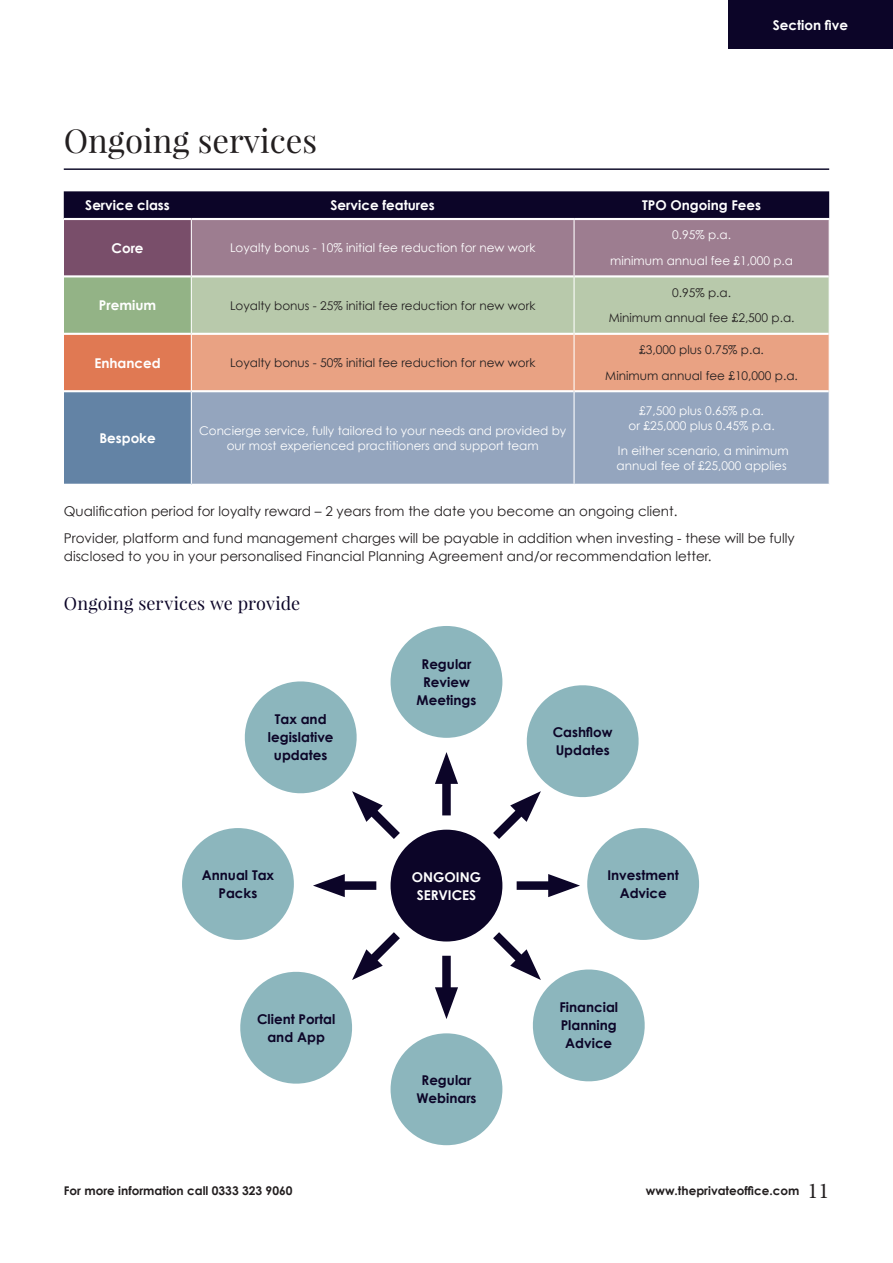
<style>
.page{position:relative;width:893px;height:1263px;background:#fff}
.page>*{position:absolute;margin:0;border:0;box-sizing:border-box;transform-origin:0 0}
.t1{font:33px "Playfair Display";color:#231f20}
.t2{font:18px "Playfair Display";letter-spacing:.005em;color:#0c0528}
.t3{font:13.5px/26.5px "Century Gothic";color:#231f20}
.t4{font:700 13.5px/18px "Century Gothic";color:#0c0528;text-align:center}
.t5{font:700 13.5px/18px "Century Gothic";color:#fff;text-align:center}
.t6{font:12px/15px "Century Gothic";color:#fff;text-align:center}
.t7{font:12px/25.7px "Century Gothic";color:#231f20;text-align:center}
.t8{font:700 12px "Century Gothic";color:#231f20}
.s1{font-family:"Minion Pro";font-weight:400;font-size:22.5px}
</style>
<div class="page">
<hr style="left:64px;top:168px;width:765px;height:2px;background:#13102d">
<div style="left:728px;top:0;width:165px;height:49px;background:#0c0528"></div>
<svg style="left:64px;top:191px;width:765px;height:199px;background:#a38880"></svg>
<div style="left:64px;top:391px;width:127px;height:94px;background:#6383a5"></div>
<div style="left:192px;top:392px;width:637px;height:92px;background:#94a5be"></div>
<hr style="left:64px;top:218px;width:127px;height:2px;background:#fff">
<hr style="left:191px;top:218px;width:383px;height:2px;background:#fff">
<hr style="left:574px;top:218px;width:256px;height:2px;background:#fff">
<hr style="left:64px;top:275px;width:127px;height:2px;background:#fff">
<hr style="left:192px;top:275px;width:381px;height:2px;background:#fff">
<hr style="left:575px;top:275px;width:254px;height:2px;background:#fff">
<hr style="left:64px;top:333px;width:127px;height:2px;background:#fff">
<hr style="left:192px;top:333px;width:381px;height:2px;background:#fff">
<hr style="left:575px;top:333px;width:254px;height:2px;background:#fff">
<hr style="left:64px;top:390px;width:127px;height:2px;background:#fff">
<hr style="left:64px;top:484px;width:127px;height:2px;background:#fff">
<hr style="left:191px;top:220px;width:1px;height:56px;background:#fff">
<hr style="left:191px;top:276px;width:1px;height:58px;background:#fff">
<hr style="left:191px;top:334px;width:1px;height:57px;background:#fff">
<hr style="left:573px;top:220px;width:2px;height:56px;background:#fff">
<hr style="left:573px;top:276px;width:2px;height:58px;background:#fff">
<hr style="left:573px;top:334px;width:2px;height:57px;background:#fff">
<hr style="left:573px;top:391px;width:2px;height:93px;background:#fff">
<div style="left:391px;top:626px;width:111px;height:112px;background:#8cb6bd;border-radius:50%"></div>
<div style="left:391px;top:830px;width:111px;height:111px;background:#0c0528;border-radius:50%"></div>
<div style="left:391px;top:1033px;width:111px;height:112px;background:#8cb6bd;border-radius:50%"></div>
<div style="left:587px;top:828px;width:112px;height:112px;background:#8cb6bd;border-radius:50%"></div>
<div style="left:182px;top:828px;width:112px;height:112px;background:#8cb6bd;border-radius:50%"></div>
<div style="left:442px;top:770px;width:9px;height:45px;background:#0c0528"></div>
<svg style="left:435px;top:752px;width:23px;height:32px"></svg>
<div style="left:442px;top:956px;width:9px;height:45px;background:#0c0528"></div>
<svg style="left:435px;top:987px;width:23px;height:32px"></svg>
<div style="left:331px;top:881px;width:45px;height:9px;background:#0c0528"></div>
<svg style="left:313px;top:874px;width:32px;height:23px"></svg>
<div style="left:517px;top:881px;width:45px;height:9px;background:#0c0528"></div>
<svg style="left:548px;top:874px;width:32px;height:23px"></svg>
<svg style="left:235px;top:923px;width:174px;height:166px"></svg>
<svg style="left:484px;top:680px;width:157px;height:168px"></svg>
<svg style="left:240px;top:676px;width:169px;height:172px"></svg>
<svg style="left:484px;top:923px;width:166px;height:164px"></svg>
<h1 class="t1" style="left:64px;top:120px;width:255px">Ongoing services</h1>
<p class="t5" style="left:773px;top:15px;width:77px">Section five</p>
<p class="t5" style="left:85px;top:196px;width:86px">Service class</p>
<p class="t5" style="left:331px;top:196px;width:106px">Service features</p>
<p class="t5" style="left:642px;top:196px;width:121px">TPO Ongoing Fees</p>
<p class="t5" style="left:111px;top:239px;width:34px">Core</p>
<p class="t6" style="left:230px;top:240px;width:307px">Loyalty bonus - 10% initial fee reduction for new work</p>
<p class="t6" style="left:610px;top:222px;width:184px;line-height:25.7px">0.95% p.a.<br>minimum annual fee £1,000 p.a</p>
<p class="t5" style="left:99px;top:296px;width:59px">Premium</p>
<p class="t7" style="left:230px;top:292px;width:307px">Loyalty bonus - 25% initial fee reduction for new work</p>
<p class="t5" style="left:94px;top:353px;width:68px">Enhanced</p>
<p class="t7" style="left:230px;top:350px;width:307px">Loyalty bonus - 50% initial fee reduction for new work</p>
<p class="t5" style="left:99px;top:429px;width:58px">Bespoke</p>
<p class="t6" style="left:199px;top:423px;width:369px">Concierge service, fully tailored to your needs and provided by our most experienced practitioners and support team</p>
<p class="t7" style="left:609px;top:279px;width:187px">0.95% p.a.<br>Minimum annual fee £2,500 p.a.</p>
<p class="t7" style="left:605px;top:337px;width:194px">£3,000 plus 0.75% p.a.<br>Minimum annual fee £10,000 p.a.</p>
<p class="t6" style="left:629px;top:403px;width:148px">£7,500 plus 0.65% p.a.<br>or £25,000 plus 0.45% p.a.</p>
<p class="t6" style="left:617px;top:443px;width:174px;text-align:left">In either scenario, a minimum annual fee of £25,000 applies</p>
<p class="t3" style="left:64px;top:498px;width:732px">Qualification period for loyalty reward – 2 years from the date you become an ongoing client.<br>Provider, platform and fund management charges will be payable in addition when investing - these will be fully</p>
<p class="t3" style="left:64px;top:542px;width:649px">disclosed to you in your personalised Financial Planning Agreement and/or recommendation letter.</p>
<h2 class="t2" style="left:64px;top:592px;width:238px">Ongoing services we provide</h2>
<p class="t4" style="left:268px;top:710px;width:67px">Tax and legislative updates</p>
<p class="t4" style="left:202px;top:866px;width:74px">Annual Tax<br>Packs</p>
<p class="t4" style="left:257px;top:1009px;width:80px">Client Portal and App</p>
<p class="t4" style="left:417px;top:655px;width:61px">Regular<br>Review<br>Meetings</p>
<p class="t5" style="left:412px;top:867px;width:71px">ONGOING<br>SERVICES</p>
<p class="t4" style="left:416px;top:1071px;width:62px">Regular<br>Webinars</p>
<p class="t4" style="left:553px;top:723px;width:61px;text-align:left">Cashflow<br>Updates</p>
<p class="t4" style="left:607px;top:866px;width:73px">Investment<br>Advice</p>
<p class="t4" style="left:559px;top:998px;width:60px">Financial<br>Planning<br>Advice</p>
<p class="t8" style="left:64px;top:1183px;width:230px">For more information call 0333 323 9060</p>
<p class="t8" style="left:646px;top:1183px;width:185px">www.theprivateoffice.com <span class="s1">11</span></p>
</div>
